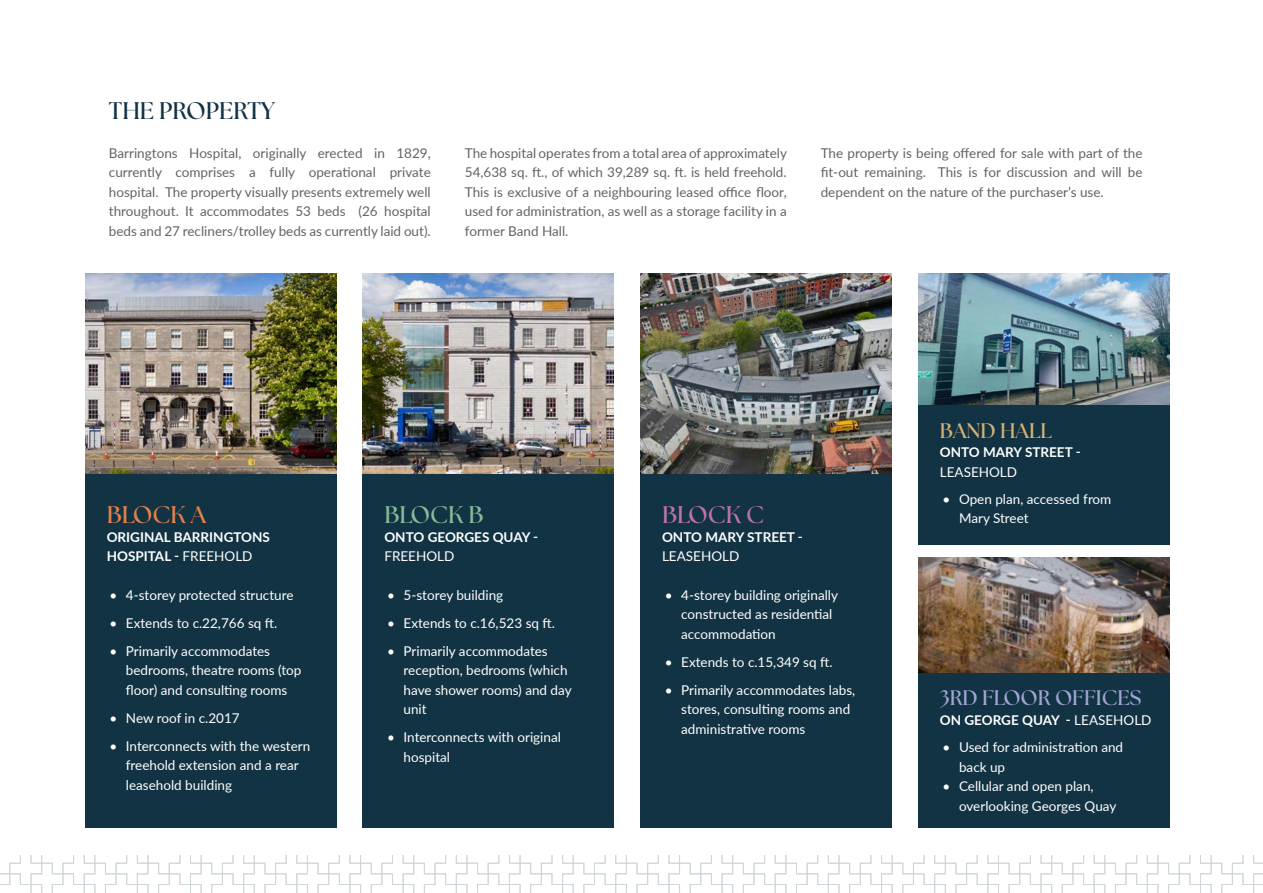
<style>
.page{position:relative;width:1263px;height:893px;background:#fff}
.page>*{position:absolute;margin:0;border:0;box-sizing:border-box;transform-origin:0 0}
.t1{font:700 24px "The Seasons";color:#123343}
.t2{font:700 24px "The Seasons";color:#e4814a}
.t3{font:700 24px "The Seasons";color:#86bb97}
.t4{font:700 24px "The Seasons";color:#bf72ab}
.t5{font:700 21px "The Seasons";color:#a3a6d4}
.t6{font:700 21px "The Seasons";color:#d5b376}
.t7{font:13.5px/19.5px "Lato";color:#fff}
.t8{font:13.5px/19.5px "Lato";color:#646363;text-align:justify}
.t9{font:700 13.5px/19.5px "Lato";color:#fff}
.s1{font-weight:400}
</style>
<div class="page">
<svg style="left:0;top:856px;width:1263px;height:37px"></svg>
<div style="left:85px;top:408px;width:251px;height:420px;background:#123343"></div>
<img style="left:85px;top:274px;width:251px;height:200px">
<div style="left:640px;top:408px;width:252px;height:420px;background:#123343"></div>
<img style="left:640px;top:274px;width:252px;height:200px">
<div style="left:363px;top:408px;width:251px;height:420px;background:#123343"></div>
<img style="left:363px;top:274px;width:251px;height:200px">
<div style="left:918px;top:361px;width:251px;height:184px;background:#123343"></div>
<div style="left:918px;top:644px;width:251px;height:184px;background:#123343"></div>
<img style="left:918px;top:274px;width:251px;height:130px">
<img style="left:918px;top:558px;width:251px;height:114px">
<h1 class="t1" style="left:109px;top:94px;width:167px">THE PROPERTY</h1>
<p class="t8" style="left:109px;top:143px;width:323px">Barringtons Hospital, originally erected in 1829, currently comprises a fully operational private hospital. The property visually presents extremely well throughout. It accommodates 53 beds (26 hospital beds and 27 recliners/trolley beds as currently laid out).</p>
<p class="t8" style="left:465px;top:143px;width:324px">The hospital operates from a total area of approximately 54,638 sq. ft., of which 39,289 sq. ft. is held freehold.<br>This is exclusive of a neighbouring leased office floor, used for administration, as well as a storage facility in a former Band Hall.</p>
<p class="t8" style="left:821px;top:143px;width:323px">The property is being offered for sale with part of the fit-out remaining. This is for discussion and will be dependent on the nature of the purchaser’s use.</p>
<h1 class="t2" style="left:107px;top:498px;width:101px">BLOCK A</h1>
<p class="t9" style="left:107px;top:527px;width:165px">ORIGINAL BARRINGTONS<br>HOSPITAL - <span class="s1">FREEHOLD</span></p>
<p class="t7" style="left:109px;top:584px;width:186px">• 4-storey protected structure</p>
<p class="t7" style="left:109px;top:612px;width:169px">• Extends to c.22,766 sq ft.</p>
<p class="t7" style="left:126px;top:640px;width:177px;text-indent:-16px">• Primarily accommodates bedrooms, theatre rooms (top floor) and consulting rooms</p>
<p class="t7" style="left:109px;top:707px;width:132px">• New roof in c.2017</p>
<p class="t7" style="left:126px;top:735px;width:186px;text-indent:-16px">• Interconnects with the western freehold extension and a rear leasehold building</p>
<h1 class="t3" style="left:384px;top:498px;width:101px">BLOCK B</h1>
<p class="t9" style="left:384px;top:527px;width:155px">ONTO GEORGES QUAY -</p>
<p class="t7" style="left:384px;top:546px;width:71px">FREEHOLD</p>
<p class="t7" style="left:387px;top:584px;width:118px">• 5-storey building</p>
<p class="t7" style="left:387px;top:612px;width:169px">• Extends to c.16,523 sq ft.</p>
<p class="t7" style="left:404px;top:640px;width:170px;text-indent:-16px">• Primarily accommodates reception, bedrooms (which have shower rooms) and day unit</p>
<p class="t7" style="left:404px;top:727px;width:159px;text-indent:-16px">• Interconnects with original hospital</p>
<h1 class="t4" style="left:662px;top:498px;width:103px">BLOCK C</h1>
<p class="t9" style="left:662px;top:527px;width:142px">ONTO MARY STREET -</p>
<p class="t7" style="left:662px;top:546px;width:79px">LEASEHOLD</p>
<p class="t7" style="left:681px;top:584px;width:158px;text-indent:-16px">• 4-storey building originally constructed as residential accommodation</p>
<p class="t7" style="left:665px;top:651px;width:169px">• Extends to c.15,349 sq ft.</p>
<p class="t7" style="left:681px;top:679px;width:176px;text-indent:-16px">• Primarily accommodates labs, stores, consulting rooms and administrative rooms</p>
<h2 class="t6" style="left:940px;top:416px;width:114px">BAND HALL</h2>
<p class="t9" style="left:940px;top:442px;width:142px">ONTO MARY STREET -</p>
<p class="t7" style="left:940px;top:461px;width:79px">LEASEHOLD</p>
<p class="t7" style="left:959px;top:488px;width:154px;text-indent:-16px">• Open plan, accessed from<br>Mary Street</p>
<h2 class="t5" style="left:940px;top:684px;width:203px">3RD FLOOR OFFICES</h2>
<p class="t9" style="left:940px;top:709px;width:213px">ON GEORGE QUAY - <span class="s1">LEASEHOLD</span></p>
<p class="t7" style="left:959px;top:737px;width:166px;text-indent:-16px">• Used for administration and back up</p>
<p class="t7" style="left:959px;top:776px;width:159px;text-indent:-16px">• Cellular and open plan, overlooking Georges Quay</p>
</div>
